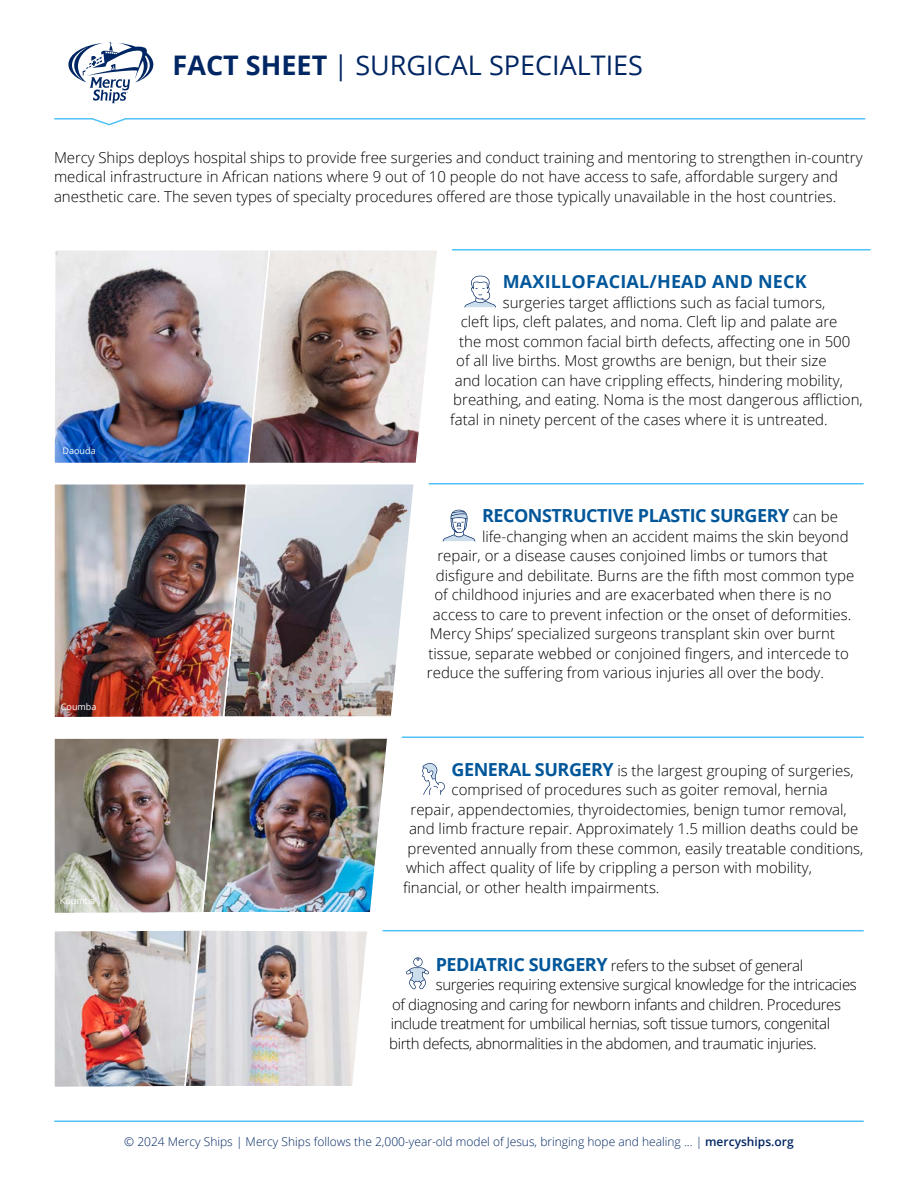
<style>
.page{position:relative;width:918px;height:1188px;background:#fff}
.page>*{position:absolute;margin:0;border:0;box-sizing:border-box;transform-origin:0 0}
.t1{font:27px "Open Sans";color:#002663}
.t2{font:700 18px "Open Sans";letter-spacing:-.025em;color:#02579a}
.t3{font:700 18px "Open Sans";letter-spacing:.01em;color:#02579a}
.t4{font:300 15px/19.5px "Open Sans";color:#000}
.t5{font:300 15px "Open Sans";letter-spacing:-.025em;color:#000}
.t6{font:300 12px "Open Sans";color:#002663}
.t7{font:9px "Open Sans";color:#fff}
.s1{font-weight:700}
.s2{font-weight:300;font-size:15px;color:#000}
.s3{font-weight:700;font-size:18px;color:#02579a}
.s4{font-weight:600}
</style>
<div class="page">
<img style="left:271px;top:250px;width:166px;height:213px">
<img style="left:54px;top:250px;width:217px;height:213px">
<hr style="left:452px;top:249px;width:418px;height:1px;background:#4fc2f8">
<img style="left:248px;top:484px;width:166px;height:233px">
<img style="left:54px;top:484px;width:194px;height:233px">
<hr style="left:429px;top:483px;width:434px;height:1px;background:#4fc2f8">
<img style="left:54px;top:738px;width:333px;height:175px">
<hr style="left:402px;top:736px;width:461px;height:2px;background:#4fc2f8">
<hr style="left:383px;top:930px;width:480px;height:1px;background:#4fc2f8">
<svg style="left:464px;top:276px;width:32px;height:32px"></svg>
<svg style="left:422px;top:763px;width:23px;height:32px"></svg>
<svg style="left:443px;top:510px;width:32px;height:31px"></svg>
<svg style="left:406px;top:957px;width:23px;height:32px"></svg>
<img style="left:54px;top:930px;width:313px;height:157px">
<svg style="left:54px;top:118px;width:812px;height:8px"></svg>
<svg style="left:68px;top:42px;width:85px;height:61px"></svg>
<hr style="left:55px;top:1120px;width:808px;height:2px;background:#4fc2f8">
<h1 class="t1" style="left:173px;top:46px;width:472px"><span class="s1">FACT SHEET</span> | SURGICAL SPECIALTIES</h1>
<p class="t4" style="left:54px;top:147px;width:810px">Mercy Ships deploys hospital ships to provide free surgeries and conduct training and mentoring to strengthen in-country medical infrastructure in African nations where 9 out of 10 people do not have access to safe, affordable surgery and anesthetic care. The seven types of specialty procedures offered are those typically unavailable in the host countries.</p>
<p class="t7" style="left:63px;top:445px;width:35px">Daouda</p>
<p class="t7" style="left:61px;top:701px;width:37px">Coumba</p>
<p class="t7" style="left:60px;top:894px;width:37px">Koumba</p>
<p class="t3" style="left:503px;top:269px;width:305px">MAXILLOFACIAL/HEAD AND NECK</p>
<p class="t4" style="left:503px;top:292px;width:324px">surgeries target afflictions such as facial tumors,</p>
<p class="t4" style="left:461px;top:311px;width:378px">cleft lips, cleft palates, and noma. Cleft lip and palate are</p>
<p class="t4" style="left:459px;top:331px;width:393px">the most common facial birth defects, affecting one in 500</p>
<p class="t4" style="left:456px;top:350px;width:372px">of all live births. Most growths are benign, but their size</p>
<p class="t4" style="left:455px;top:370px;width:390px">and location can have crippling effects, hindering mobility,</p>
<p class="t4" style="left:453px;top:389px;width:411px">breathing, and eating. Noma is the most dangerous affliction,</p>
<p class="t4" style="left:450px;top:409px;width:379px">fatal in ninety percent of the cases where it is untreated.</p>
<p class="t2" style="left:482px;top:503px;width:357px">RECONSTRUCTIVE PLASTIC SURGERY <span class="s2">can be</span></p>
<p class="t4" style="left:482px;top:526px;width:368px">life-changing when an accident maims the skin beyond</p>
<p class="t4" style="left:437px;top:545px;width:392px">repair, or a disease causes conjoined limbs or tumors that</p>
<p class="t4" style="left:436px;top:565px;width:420px">disfigure and debilitate. Burns are the fifth most common type</p>
<p class="t4" style="left:434px;top:584px;width:398px">of childhood injuries and are exacerbated when there is no</p>
<p class="t4" style="left:433px;top:604px;width:420px">access to care to prevent infection or the onset of deformities.</p>
<p class="t4" style="left:430px;top:623px;width:407px">Mercy Ships’ specialized surgeons transplant skin over burnt</p>
<p class="t4" style="left:428px;top:643px;width:422px">tissue, separate webbed or conjoined fingers, and intercede to</p>
<p class="t4" style="left:427px;top:662px;width:399px">reduce the suffering from various injuries all over the body.</p>
<p class="t4" style="left:452px;top:760px;width:404px"><span class="s3">GENERAL SURGERY</span> is the largest grouping of surgeries,</p>
<p class="t4" style="left:452px;top:779px;width:378px">comprised of procedures such as goiter removal, hernia</p>
<p class="t4" style="left:411px;top:799px;width:438px">repair, appendectomies, thyroidectomies, benign tumor removal,</p>
<p class="t4" style="left:409px;top:818px;width:451px">and limb fracture repair. Approximately 1.5 million deaths could be</p>
<p class="t4" style="left:408px;top:838px;width:458px">prevented annually from these common, easily treatable conditions,</p>
<p class="t4" style="left:406px;top:857px;width:408px">which affect quality of life by crippling a person with mobility,</p>
<p class="t4" style="left:403px;top:877px;width:258px">financial, or other health impairments.</p>
<p class="t5" style="left:436px;top:955px;width:369px"><span class="s3">PEDIATRIC SURGERY</span> refers to the subset of general</p>
<p class="t5" style="left:436px;top:974px;width:423px">surgeries requiring extensive surgical knowledge for the intricacies</p>
<p class="t5" style="left:392px;top:994px;width:450px">of diagnosing and caring for newborn infants and children. Procedures</p>
<p class="t5" style="left:391px;top:1013px;width:441px">include treatment for umbilical hernias, soft tissue tumors, congenital</p>
<p class="t5" style="left:389px;top:1033px;width:429px">birth defects, abnormalities in the abdomen, and traumatic injuries.</p>
<p class="t6" style="left:124px;top:1133px;width:671px">© 2024 Mercy Ships | Mercy Ships follows the 2,000-year-old model of Jesus, bringing hope and healing ... | <span class="s4">mercyships.org</span></p>
</div>
